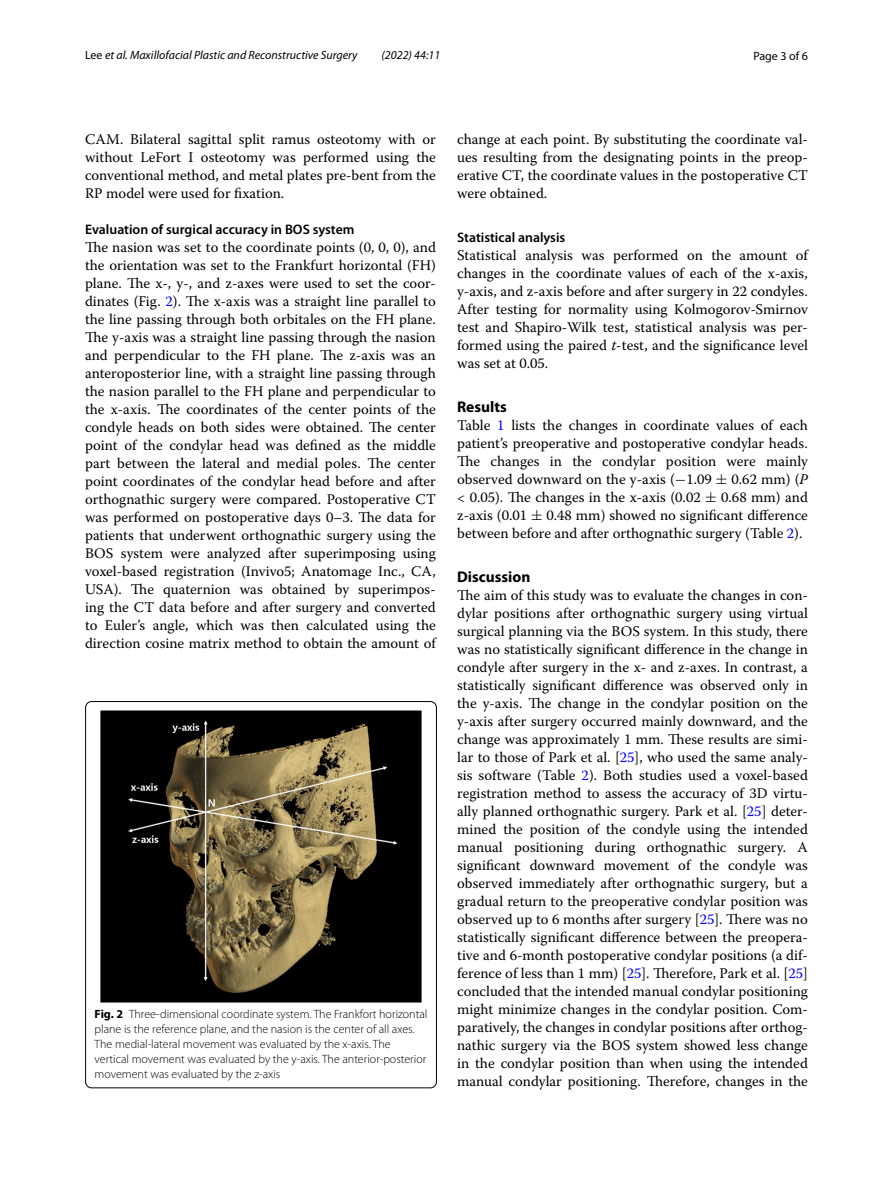
<style>
.page{position:relative;width:893px;height:1187px;background:#fff}
.page>*{position:absolute;margin:0;border:0;box-sizing:border-box;transform-origin:0 0}
.t1{font:700 15.45px "Myriad Pro";color:#000}
.t2{font:14.7px/18px "Warnock Pro";color:#000;text-align:justify}
.t3{font:600 13.8px "Myriad Pro";color:#000}
.t4{font:300 12px/15px "Myriad Pro";color:#000}
.t5{font:italic 12px "Myriad Pro";color:#000}
.t6{font:12px "Myriad Pro";color:#000}
.s1{font-style:normal}
.s2{color:#00f}
.s3{font-weight:700}
.s4{font-style:italic}
.s5{font-family:"MTSY"}
</style>
<div class="page">
<img style="left:100px;top:710px;width:322px;height:292px">
<div style="left:85px;top:701px;width:352px;height:386px;border:1px solid #000;border-radius:6px"></div>
<p class="t5" style="left:85px;top:48px;width:274px"><span class="s1">Lee</span> et al. Maxillofacial Plastic and Reconstructive Surgery</p>
<p class="t5" style="left:382px;top:48px;width:60px">(2022) 44:11</p>
<p class="t6" style="left:753px;top:48px;width:56px">Page 3 of 6</p>
<p class="t2" style="left:85px;top:130px;width:352px">CAM. Bilateral sagittal split ramus osteotomy with or without LeFort I osteotomy was performed using the conventional method, and metal plates pre-bent from the RP model were used for fixation.</p>
<p class="t3" style="left:85px;top:220px;width:271px">Evaluation of surgical accuracy in BOS system</p>
<p class="t2" style="left:85px;top:238px;width:352px">The nasion was set to the coordinate points (0, 0, 0), and the orientation was set to the Frankfurt horizontal (FH) plane. The x-, y-, and z-axes were used to set the coor&shy;dinates (Fig. <span class="s2">2</span>). The x-axis was a straight line parallel to the line passing through both orbitales on the FH plane.<br>The y-axis was a straight line passing through the nasion and perpendicular to the FH plane. The z-axis was an anteroposterior line, with a straight line passing through the nasion parallel to the FH plane and perpendicular to the x-axis. The coordinates of the center points of the condyle heads on both sides were obtained. The center point of the condylar head was defined as the middle part between the lateral and medial poles. The center point coordinates of the condylar head before and after orthognathic surgery were compared. Postoperative CT was performed on postoperative days 0–3. The data for patients that underwent orthognathic surgery using the BOS system were analyzed after superimposing using voxel-based registration (Invivo5; Anatomage Inc., CA, USA). The quaternion was obtained by superimpos&shy;ing the CT data before and after surgery and converted to Euler’s angle, which was then calculated using the direction cosine matrix method to obtain the amount of</p>
<p class="t4" style="left:95px;top:1006px;width:334px"><span class="s3">Fig. 2</span> Three-dimensional coordinate system. The Frankfort horizontal plane is the reference plane, and the nasion is the center of all axes.<br>The medial-lateral movement was evaluated by the x-axis. The vertical movement was evaluated by the y-axis. The anterior-posterior movement was evaluated by the z-axis</p>
<p class="t2" style="left:457px;top:130px;width:352px">change at each point. By substituting the coordinate val&shy;ues resulting from the designating points in the preop&shy;erative CT, the coordinate values in the postoperative CT were obtained.</p>
<p class="t3" style="left:457px;top:228px;width:110px">Statistical analysis</p>
<p class="t2" style="left:457px;top:245px;width:352px">Statistical analysis was performed on the amount of changes in the coordinate values of each of the x-axis, y-axis, and z-axis before and after surgery in 22 condyles.<br>After testing for normality using Kolmogorov-Smirnov test and Shapiro-Wilk test, statistical analysis was per&shy;formed using the paired <span class="s4">t</span>-test, and the significance level was set at 0.05.</p>
<p class="t1" style="left:457px;top:396px;width:51px">Results</p>
<p class="t2" style="left:457px;top:415px;width:352px">Table <span class="s2">1</span> lists the changes in coordinate values of each patient’s preoperative and postoperative condylar heads.<br>The changes in the condylar position were mainly observed downward on the y-axis (<span class="s5">−</span>1.09 <span class="s5">±</span> 0.62 mm) (<span class="s4">P </span>&lt; 0.05). The changes in the x-axis (0.02 <span class="s5">±</span> 0.68 mm) and z-axis (0.01 <span class="s5">±</span> 0.48 mm) showed no significant difference between before and after orthognathic surgery (Table <span class="s2">2</span>).</p>
<p class="t1" style="left:457px;top:566px;width:75px">Discussion</p>
<p class="t2" style="left:457px;top:585px;width:352px">The aim of this study was to evaluate the changes in con&shy;dylar positions after orthognathic surgery using virtual surgical planning via the BOS system. In this study, there was no statistically significant difference in the change in condyle after surgery in the x- and z-axes. In contrast, a statistically significant difference was observed only in the y-axis. The change in the condylar position on the y-axis after surgery occurred mainly downward, and the change was approximately 1 mm. These results are simi&shy;lar to those of Park et al. [<span class="s2">25</span>], who used the same analy&shy;sis software (Table <span class="s2">2</span>). Both studies used a voxel-based registration method to assess the accuracy of 3D virtu&shy;ally planned orthognathic surgery. Park et al. [<span class="s2">25</span>] deter&shy;mined the position of the condyle using the intended manual positioning during orthognathic surgery. A significant downward movement of the condyle was observed immediately after orthognathic surgery, but a gradual return to the preoperative condylar position was observed up to 6 months after surgery [<span class="s2">25</span>]. There was no statistically significant difference between the preopera&shy;tive and 6-month postoperative condylar positions (a dif&shy;ference of less than 1 mm) [<span class="s2">25</span>]. Therefore, Park et al. [<span class="s2">25</span>] concluded that the intended manual condylar positioning might minimize changes in the condylar position. Com&shy;paratively, the changes in condylar positions after orthog&shy;nathic surgery via the BOS system showed less change in the condylar position than when using the intended manual condylar positioning. Therefore, changes in the</p>
</div>
